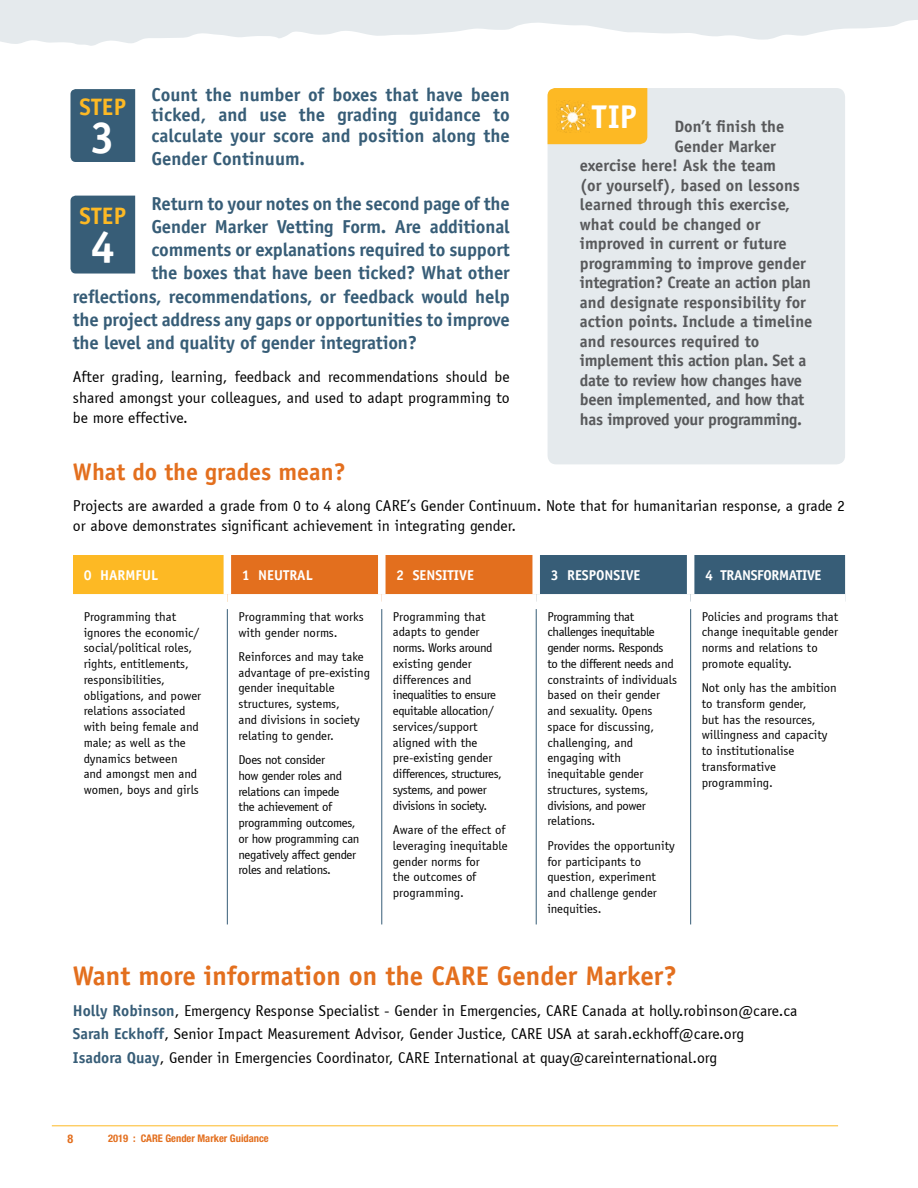
<style>
.page{position:relative;width:918px;height:1188px;background:#fff}
.page>*{position:absolute;margin:0;border:0;box-sizing:border-box;transform-origin:0 0}
.t1{font:700 44.85px "Officina Sans Std";color:#fff}
.t2{font:700 33px "Officina Sans Std";color:#fff}
.t3{font:700 27px "Officina Sans Std";color:#e36f1e}
.t4{font:700 24px "Officina Sans Std";color:#e36f1e}
.t5{font:700 23.85px "Officina Sans Std";letter-spacing:.01em;color:#fdb924}
.t6{font:700 18.75px/20.2px "Officina Sans Std";letter-spacing:-.01em;color:#375d77;text-align:justify}
.t7{font:700 16.5px "Officina Sans Std";color:#58595b}
.t8{font:700 16.5px "Officina Sans Std";letter-spacing:-.02em;color:#58595b}
.t9{font:15.75px/20.2px "Officina Sans";color:#000}
.t10{font:700 14.25px "Officina Sans Std";color:#fff}
.t11{font:700 14.25px "Officina Sans Std";letter-spacing:-.025em;color:#fff}
.t12{font:12.75px/15.8px "Officina Sans";color:#000}
.t13{font:12.75px/15.8px "Officina Sans";letter-spacing:-.02em;color:#000}
.t14{font:12.75px/15.8px "Officina Sans";letter-spacing:-.03em;color:#000}
.t15{font:12.75px/15.8px "Officina Sans";letter-spacing:-.025em;color:#000}
.t16{font:700 condensed 12px "Helvetica Neue LT Std";color:#e36f1e}
.t17{font:700 condensed 10.5px "Helvetica Neue LT Std";color:#e36f1e}
.s1{font-family:"Officina Sans Std";font-weight:700;color:#375d77}
</style>
<div class="page">
<hr style="left:52px;top:1125px;width:786px;height:1px;background:#fdb924">
<div style="left:0;top:0;width:918px;height:54px;background:#e5eaed"></div>
<svg style="left:0;top:20px;width:918px;height:34px;fill:#fff"></svg>
<div style="left:73px;top:555px;width:154px;height:47px;background:#fdb924"></div>
<svg style="left:231px;top:555px;width:614px;height:39px;background:#8c664b"></svg>
<div style="left:378px;top:555px;width:8px;height:39px;background:#fff"></div>
<div style="left:532px;top:555px;width:8px;height:39px;background:#fff"></div>
<div style="left:687px;top:555px;width:7px;height:39px;background:#fff"></div>
<div style="left:224px;top:555px;width:7px;height:39px;background:#fff"></div>
<hr style="left:227px;top:609px;width:1px;height:315px;background:#375d77">
<hr style="left:381px;top:609px;width:1px;height:315px;background:#375d77">
<hr style="left:536px;top:609px;width:1px;height:315px;background:#375d77">
<hr style="left:690px;top:609px;width:1px;height:315px;background:#375d77">
<div style="left:73px;top:594px;width:154px;height:15px;background:#fff"></div>
<div style="left:70px;top:89px;width:65px;height:73px;background:#375d77"></div>
<div style="left:70px;top:196px;width:65px;height:78px;background:#375d77"></div>
<div style="left:548px;top:88px;width:297px;height:376px;background:#e5eaed;border-radius:9px"></div>
<div style="left:548px;top:88px;width:99px;height:56px;background:#fdb924"></div>
<img style="left:556px;top:100px;width:33px;height:32px">
<h3 class="t6" style="left:151px;top:84px;width:360px">Count the number of boxes that have been ticked, and use the grading guidance to calculate your score and position along the</h3>
<h3 class="t6" style="left:151px;top:148px;width:155px">Gender Continuum.</h3>
<h3 class="t6" style="left:151px;top:193px;width:360px">Return to your notes on the second page of the</h3>
<h3 class="t6" style="left:151px;top:216px;width:360px">Gender Marker Vetting Form. Are additional</h3>
<h3 class="t6" style="left:151px;top:239px;width:360px">comments or explanations required to support</h3>
<h3 class="t6" style="left:151px;top:263px;width:360px">the boxes that have been ticked? What other</h3>
<h3 class="t6" style="left:73px;top:286px;width:438px">reflections, recommendations, or feedback would help</h3>
<h3 class="t6" style="left:73px;top:309px;width:438px">the project address any gaps or opportunities to improve</h3>
<h3 class="t6" style="left:73px;top:332px;width:346px">the level and quality of gender integration?</h3>
<p class="t9" style="left:73px;top:367px;width:438px;text-align:justify">After grading, learning, feedback and recommendations should be shared amongst your colleagues, and used to adapt programming to be more effective.</p>
<h3 class="t4" style="left:73px;top:457px;width:274px">What do the grades mean?</h3>
<p class="t9" style="left:73px;top:496px;width:774px">Projects are awarded a grade from 0 to 4 along CARE’s Gender Continuum. Note that for humanitarian response, a grade 2 or above demonstrates significant achievement in integrating gender.</p>
<p class="t10" style="left:84px;top:566px;width:76px">0 HARMFUL</p>
<p class="t10" style="left:242px;top:566px;width:72px">1 NEUTRAL</p>
<p class="t10" style="left:396px;top:566px;width:79px">2 SENSITIVE</p>
<p class="t10" style="left:551px;top:566px;width:91px">3 RESPONSIVE</p>
<p class="t11" style="left:705px;top:566px;width:118px">4 TRANSFORMATIVE</p>
<p class="t12" style="left:84px;top:609px;width:119px">Programming that ignores the economic/ social/political roles, rights, entitlements, responsibilities, obligations, and power relations associated with being female and male; as well as the dynamics between<br>and amongst men and women, boys and girls</p>
<p class="t12" style="left:239px;top:609px;width:127px">Programming that works with gender norms.</p>
<h3 class="t5" style="left:79px;top:92px;width:48px">STEP</h3>
<h1 class="t1" style="left:90px;top:110px;width:26px">3</h1>
<h2 class="t2" style="left:592px;top:96px;width:47px">TIP</h2>
<p class="t7" style="left:674px;top:116px;width:111px">Don’t finish the</p>
<p class="t7" style="left:674px;top:136px;width:103px">Gender Marker</p>
<p class="t7" style="left:580px;top:155px;width:198px">exercise here! Ask the team</p>
<p class="t7" style="left:580px;top:175px;width:221px">(or yourself), based on lessons</p>
<p class="t7" style="left:580px;top:195px;width:212px">learned through this exercise,</p>
<p class="t7" style="left:580px;top:214px;width:182px">what could be changed or</p>
<p class="t7" style="left:580px;top:234px;width:208px">improved in current or future</p>
<p class="t7" style="left:580px;top:253px;width:228px">programming to improve gender</p>
<p class="t8" style="left:580px;top:273px;width:233px">integration? Create an action plan</p>
<p class="t7" style="left:580px;top:292px;width:228px">and designate responsibility for</p>
<p class="t7" style="left:580px;top:312px;width:234px">action points. Include a timeline</p>
<p class="t7" style="left:580px;top:331px;width:181px">and resources required to</p>
<p class="t8" style="left:580px;top:351px;width:228px">implement this action plan. Set a</p>
<p class="t8" style="left:580px;top:370px;width:224px">date to review how changes have</p>
<p class="t8" style="left:580px;top:390px;width:226px">been implemented, and how that</p>
<p class="t8" style="left:580px;top:409px;width:224px">has improved your programming.</p>
<h3 class="t5" style="left:79px;top:201px;width:48px">STEP</h3>
<h1 class="t1" style="left:90px;top:219px;width:26px">4</h1>
<p class="t12" style="left:702px;top:608px;width:138px">Policies and programs that change inequitable gender norms and relations to promote equality.</p>
<p class="t12" style="left:702px;top:680px;width:137px">Not only has the ambition to transform gender,<br>but has the resources, willingness and capacity to institutionalise transformative programming.</p>
<p class="t13" style="left:547px;top:609px;width:131px">Programming that challenges inequitable gender norms. Responds to the different needs and constraints of individuals based on their gender and sexuality. Opens space for discussing, challenging, and engaging with inequitable gender structures, systems, divisions, and power relations.</p>
<p class="t12" style="left:547px;top:838px;width:129px">Provides the opportunity for participants to question, experiment and challenge gender inequities.</p>
<p class="t14" style="left:393px;top:609px;width:110px">Programming that adapts to gender norms. Works around existing gender differences and inequalities to ensure equitable allocation/ services/support aligned with the pre-existing gender differences, structures, systems, and power divisions in society.</p>
<p class="t12" style="left:393px;top:822px;width:116px">Aware of the effect of leveraging inequitable gender norms for<br>the outcomes of programming.</p>
<p class="t12" style="left:239px;top:649px;width:133px">Reinforces and may take advantage of pre-existing gender inequitable structures, systems,<br>and divisions in society relating to gender.</p>
<p class="t15" style="left:239px;top:752px;width:123px">Does not consider<br>how gender roles and relations can impede<br>the achievement of programming outcomes, or how programming can negatively affect gender roles and relations.</p>
<h3 class="t3" style="left:73px;top:959px;width:606px">Want more information on the CARE Gender Marker?</h3>
<p class="t9" style="left:73px;top:999px;width:726px;line-height:23.5px"><span class="s1">Holly Robinson</span>, Emergency Response Specialist - Gender in Emergencies, CARE Canada at holly.robinson@care.ca<br><span class="s1">Sarah Eckhoff</span>, Senior Impact Measurement Advisor, Gender Justice, CARE USA at sarah.eckhoff@care.org<br><span class="s1">Isadora Quay</span>, Gender in Emergencies Coordinator, CARE International at quay@careinternational.org</p>
<p class="t16" style="left:68px;top:1132px;width:7px">8</p>
<p class="t17" style="left:108px;top:1132px;width:162px">2019 : CARE Gender Marker Guidance</p>
</div>
